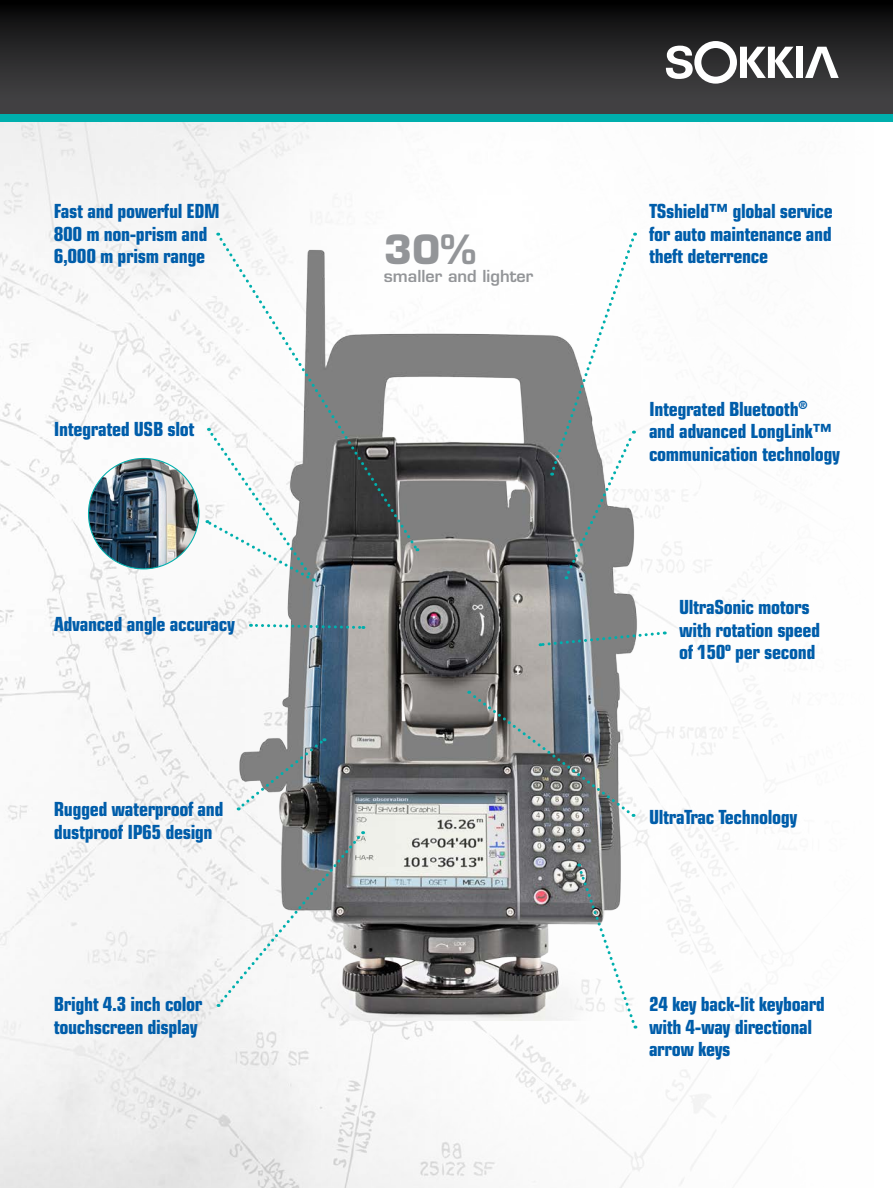
<style>
.page{position:relative;width:893px;height:1188px;background:#fff}
.page>*{position:absolute;margin:0;border:0;box-sizing:border-box;transform-origin:0 0}
.t1{font:700 39.3px "Eurostile LT Std";color:#939598}
.t2{font:700 condensed 19.5px/22.5px "Eurostile LT Std";letter-spacing:-.02em;color:#005daa}
.t3{font:600 16.2px "Eurostile LT Std";color:#939598}
</style>
<div class="page">
<img style="left:0;top:122px;width:765px;height:1066px">
<img style="left:88px;top:458px;width:111px;height:111px;border-radius:55px">
<div style="left:0;top:0;width:893px;height:119px;background:linear-gradient(to bottom,#070707,#4d4c4e)"></div>
<div style="left:0;top:114px;width:893px;height:8px;background:#00afad"></div>
<div style="left:796px;top:47px;width:7px;height:31px;background:#fff"></div>
<svg style="left:805px;top:47px;width:34px;height:31px"></svg>
<svg style="left:666px;top:41px;width:128px;height:43px"></svg>
<img style="left:212px;top:239px;width:468px;height:781px">
<svg style="left:206px;top:428px;width:110px;height:154px"></svg>
<svg style="left:576px;top:864px;width:61px;height:165px"></svg>
<svg style="left:250px;top:622px;width:114px;height:8px"></svg>
<svg style="left:217px;top:235px;width:202px;height:316px"></svg>
<svg style="left:550px;top:233px;width:87px;height:346px"></svg>
<svg style="left:238px;top:738px;width:88px;height:72px"></svg>
<svg style="left:218px;top:831px;width:147px;height:176px"></svg>
<svg style="left:540px;top:630px;width:125px;height:18px"></svg>
<svg style="left:467px;top:690px;width:167px;height:127px;background:#868a8d"></svg>
<p class="t2" style="left:54px;top:200px;width:167px">Fast and powerful EDM<br>800 m non-prism and<br>6,000 m prism range</p>
<p class="t2" style="left:54px;top:418px;width:142px">Integrated USB slot</p>
<p class="t2" style="left:54px;top:613px;width:183px">Advanced angle accuracy</p>
<p class="t2" style="left:54px;top:798px;width:171px">Rugged waterproof and dustproof IP65 design</p>
<p class="t2" style="left:54px;top:993px;width:150px">Bright 4.3 inch color touchscreen display</p>
<h1 class="t1" style="left:384px;top:225px;width:94px">30%</h1>
<p class="t3" style="left:384px;top:266px;width:151px">smaller and lighter</p>
<p class="t2" style="left:649px;top:200px;width:185px;text-align:justify">TSshield™ global service for auto maintenance and theft deterrence</p>
<p class="t2" style="left:649px;top:397px;width:193px">Integrated Bluetooth<sup>®<br></sup>and advanced LongLink™ communication technology</p>
<p class="t2" style="left:679px;top:596px;width:143px">UltraSonic motors with rotation speed of 150º per second</p>
<p class="t2" style="left:649px;top:806px;width:150px">UltraTrac Technology</p>
<p class="t2" style="left:649px;top:993px;width:177px">24 key back-lit keyboard with 4-way directional arrow keys</p>
</div>
